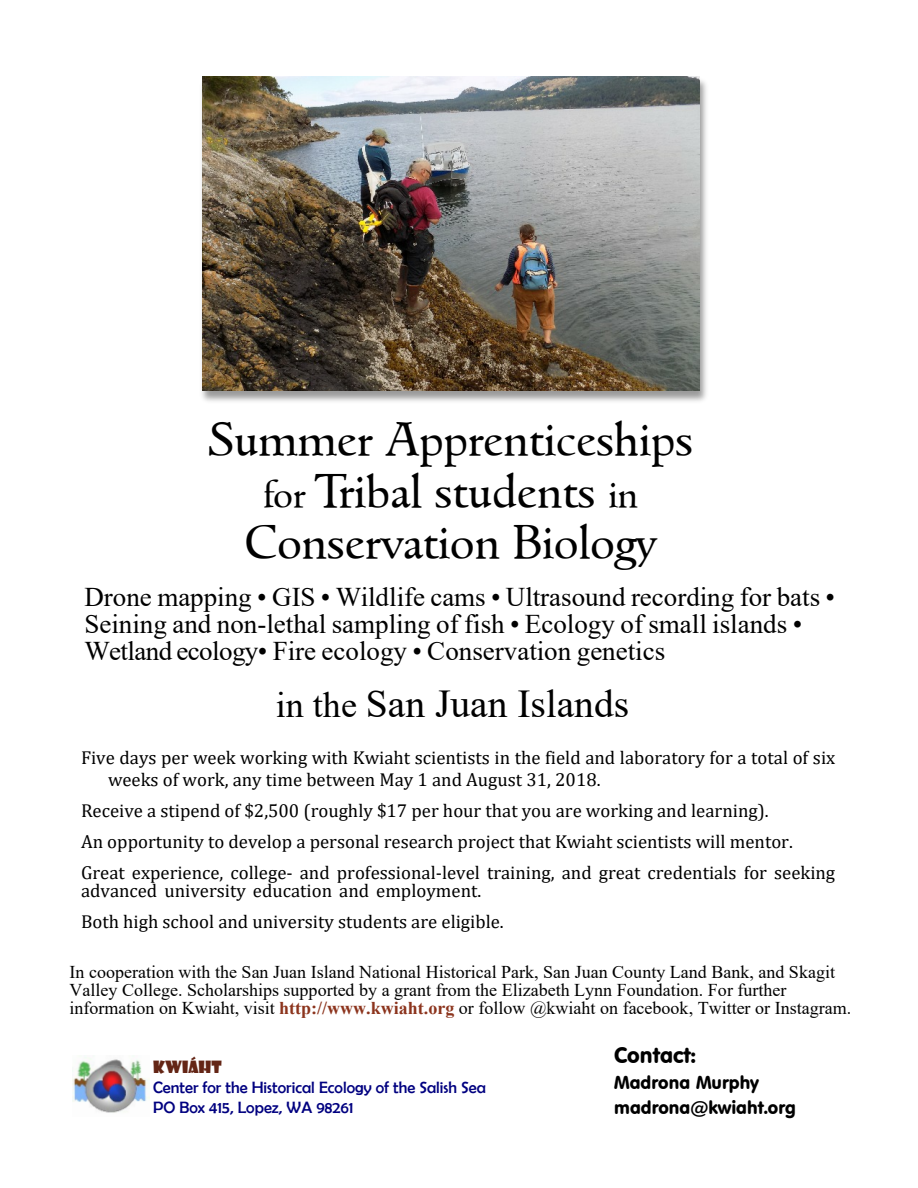
<style>
.page{position:relative;width:918px;height:1188px;background:#fff}
.page>*{position:absolute;margin:0;border:0;box-sizing:border-box;transform-origin:0 0}
.t1{font:45px/51.4px "Goudita SF";color:#000;text-align:center}
.t2{font:39.45px "Times New Roman";color:#000}
.t3{font:27px/27px "Times New Roman";color:#000}
.t4{font:21.75px "VAG Rounded BT";color:#000}
.t5{font:18.75px/30.9px "Cambria";color:#000}
.t6{font:18px/18px "Times New Roman";color:#000}
.t7{font:18px/25px "VAG Rounded BT";color:#000}
.t8{font:16.5px/20px "Berlin Sans FB";color:#000080}
.t9{font:16.5px "Showcard Gothic";color:#642515}
.s1{font-size:36px}
.s2{font-weight:700;color:#8c341d}
</style>
<div class="page">
<img style="left:72px;top:1057px;width:78px;height:56px">
<img style="left:201px;top:76px;width:506px;height:326px">
<img style="left:202px;top:77px;width:497px;height:314px">
<h1 class="t1" style="left:208px;top:416px;width:486px">Summer Apprenticeships <span class="s1">for</span> Tribal students <span class="s1">in<br></span>Conservation Biology</h1>
<h3 class="t3" style="left:84px;top:586px;width:752px">Drone mapping • GIS • Wildlife cams • Ultrasound recording for bats •<br>Seining and non-lethal sampling of fish • Ecology of small islands •<br>Wetland ecology• Fire ecology • Conservation genetics</h3>
<h2 class="t2" style="left:276px;top:689px;width:355px"><span class="s1">in the</span> San Juan Islands</h2>
<p class="t5" style="left:108px;top:748px;width:729px;line-height:21.9px;text-indent:-27px">Five days per week working with Kwiaht scientists in the field and laboratory for a total of six weeks of work, any time between May 1 and August 31, 2018.</p>
<p class="t5" style="left:81px;top:796px;width:756px">Receive a stipend of $2,500 (roughly $17 per hour that you are working and learning).<br>An opportunity to develop a personal research project that Kwiaht scientists will mentor.<br>Great experience, college- and professional-level training, and great credentials for seeking</p>
<p class="t5" style="left:81px;top:877px;width:424px">advanced university education and employment.<br>Both high school and university students are eligible.</p>
<p class="t6" style="left:70px;top:964px;width:783px">In cooperation with the San Juan Island National Historical Park, San Juan County Land Bank, and Skagit<br>Valley College. Scholarships supported by a grant from the Elizabeth Lynn Foundation. For further information on Kwiaht, visit <span class="s2">http://www.kwiaht.org</span> or follow @kwiaht on facebook, Twitter or Instagram.</p>
<p class="t4" style="left:614px;top:1046px;width:83px">Contact:</p>
<p class="t7" style="left:614px;top:1072px;width:183px">Madrona Murphy madrona@kwiaht.org</p>
<p class="t9" style="left:153px;top:1060px;width:70px">KWIÁHT</p>
<p class="t8" style="left:153px;top:1077px;width:335px">Center for the Historical Ecology of the Salish Sea<br>PO Box 415, Lopez, WA 98261</p>
</div>
